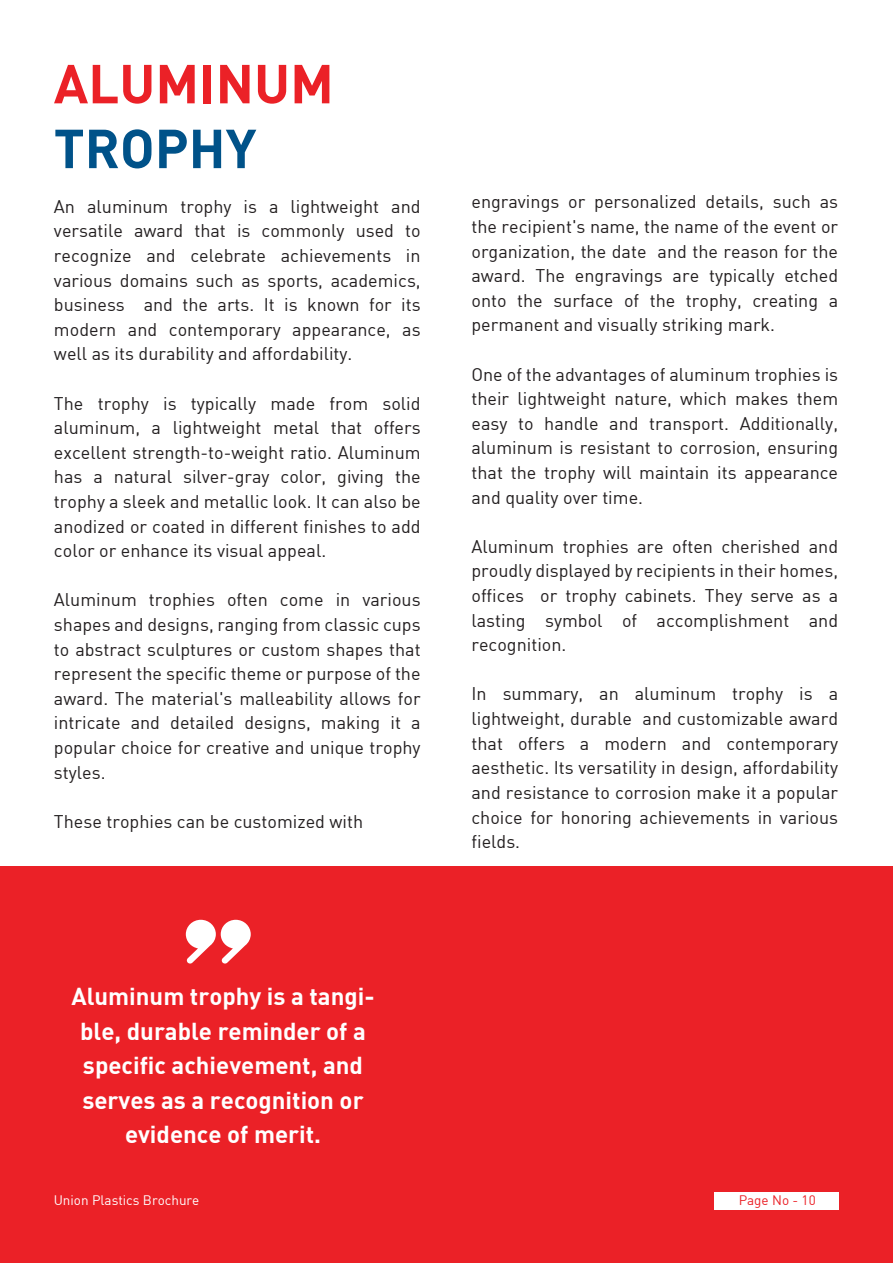
<style>
.page{position:relative;width:893px;height:1263px;background:#fff}
.page>*{position:absolute;margin:0;border:0;box-sizing:border-box;transform-origin:0 0}
.t1{font:54px "DIN Bold";color:#eb2127}
.t2{font:54px "DIN Bold";color:#005289}
.t3{font:24px/34.5px "DIN Bold";color:#fff;text-align:center}
.t4{font:18px/24.6px "DIN";color:#231f20;text-align:justify}
.t5{font:13.5px "DIN";color:#fff}
.t6{font:13.5px "DIN";color:#eb2127}
</style>
<div class="page">
<div style="left:0;top:865px;width:893px;height:398px;background:#eb2127"></div>
<svg style="left:186px;top:920px;width:65px;height:44px"></svg>
<div style="left:714px;top:1192px;width:125px;height:18px;background:#fff"></div>
<h1 class="t1" style="left:54px;top:49px;width:282px">ALUMINUM</h1>
<h1 class="t2" style="left:54px;top:113px;width:204px">TROPHY</h1>
<p class="t4" style="left:54px;top:194px;width:368px">An aluminum trophy is a lightweight and versatile award that is commonly used to recognize and celebrate achievements in various domains such as sports, academics, business and the arts. It is known for its modern and contemporary appearance, as well as its durability and affordability.</p>
<p class="t4" style="left:54px;top:390px;width:368px">The trophy is typically made from solid aluminum, a lightweight metal that offers excellent strength-to-weight ratio. Aluminum has a natural silver-gray color, giving the trophy a sleek and metallic look. It can also be anodized or coated in different finishes to add color or enhance its visual appeal.</p>
<p class="t4" style="left:54px;top:587px;width:368px">Aluminum trophies often come in various shapes and designs, ranging from classic cups to abstract sculptures or custom shapes that represent the specific theme or purpose of the award. The material's malleability allows for intricate and detailed designs, making it a popular choice for creative and unique trophy styles.</p>
<p class="t4" style="left:54px;top:809px;width:311px">These trophies can be customized with</p>
<p class="t4" style="left:471px;top:189px;width:368px">engravings or personalized details, such as the recipient's name, the name of the event or organization, the date and the reason for the award. The engravings are typically etched onto the surface of the trophy, creating a permanent and visually striking mark.</p>
<p class="t4" style="left:471px;top:361px;width:368px">One of the advantages of aluminum trophies is their lightweight nature, which makes them easy to handle and transport. Additionally, aluminum is resistant to corrosion, ensuring that the trophy will maintain its appearance and quality over time.</p>
<p class="t4" style="left:471px;top:534px;width:368px">Aluminum trophies are often cherished and proudly displayed by recipients in their homes, offices or trophy cabinets. They serve as a lasting symbol of accomplishment and recognition.</p>
<p class="t4" style="left:471px;top:681px;width:368px">In summary, an aluminum trophy is a lightweight, durable and customizable award that offers a modern and contemporary aesthetic. Its versatility in design, affordability and resistance to corrosion make it a popular choice for honoring achievements in various fields.</p>
<h2 class="t3" style="left:71px;top:978px;width:305px">Aluminum trophy is a tangi&shy;ble, durable reminder of a specific achievement, and serves as a recognition or evidence of merit.</h2>
<p class="t5" style="left:54px;top:1191px;width:147px">Union Plastics Brochure</p>
<p class="t6" style="left:739px;top:1191px;width:79px">Page No - 10</p>
</div>
